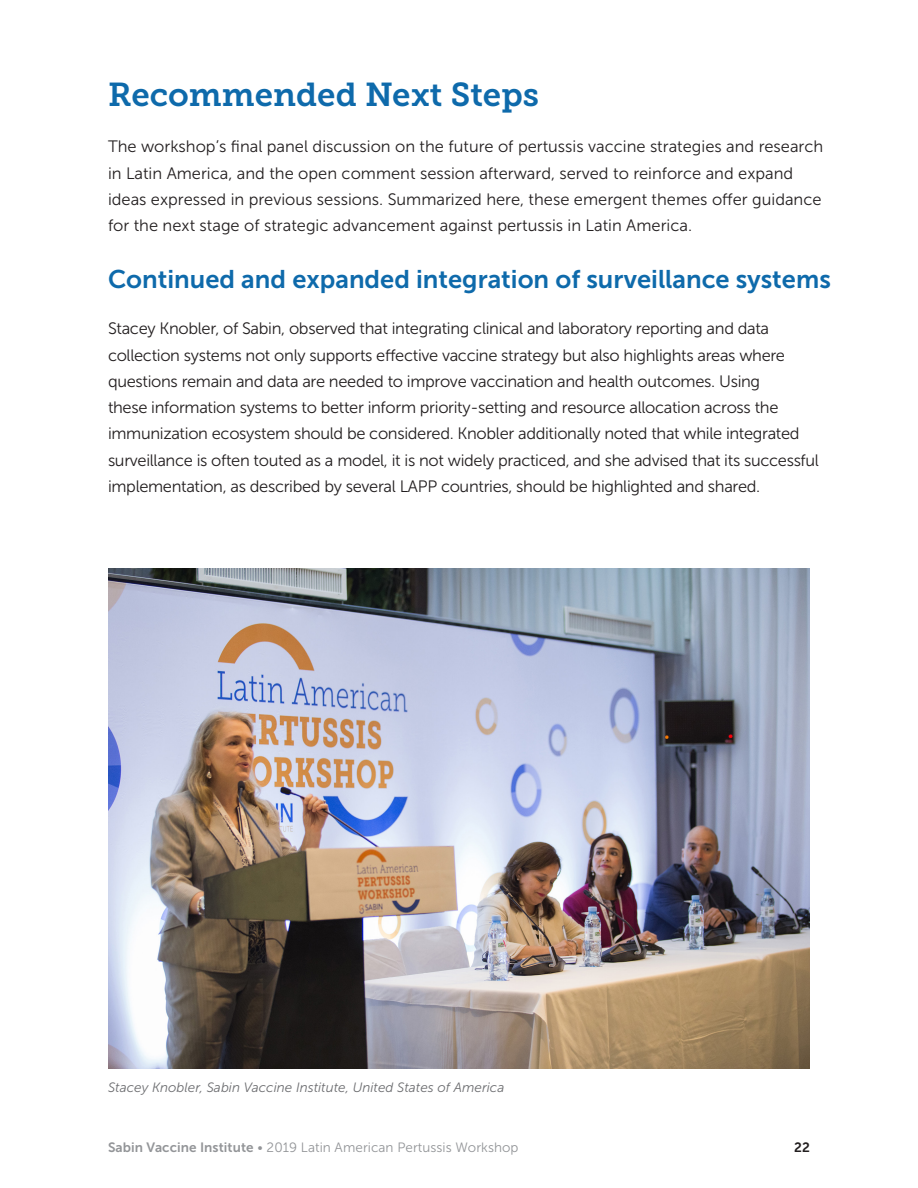
<style>
.page{position:relative;width:918px;height:1188px;background:#fff}
.page>*{position:absolute;margin:0;border:0;box-sizing:border-box;transform-origin:0 0}
.headline{font:33px "Museo Slab 700";color:#0e6aab}
.Subhead{font:25.5px "Museo Sans 700";color:#0e6aab}
.text_-20{font:16.5px/26.2px "Museo Sans 300";letter-spacing:-.02em;color:#231f20}
.text{font:16.5px/26.2px "Museo Sans 300";color:#231f20}
.figure_description_a{font:italic 13.5px "Museo Sans 300";color:#6c6d70}
.t1{font:13.5px "Museo Sans 300";letter-spacing:.005em;color:#939598}
.t2{font:13.5px "Museo Sans 700";color:#231f20}
.s1{font-family:"Museo Sans 700"}
</style>
<div class="page">
<img style="left:108px;top:568px;width:702px;height:500px">
<p class="headline" style="left:108px;top:76px;width:433px">Recommended Next Steps</p>
<p class="text" style="left:108px;top:134px;width:717px">The workshop’s final panel discussion on the future of pertussis vaccine strategies and research in Latin America, and the open comment session afterward, served to reinforce and expand ideas expressed in previous sessions. Summarized here, these emergent themes offer guidance for the next stage of strategic advancement against pertussis in Latin America.</p>
<p class="Subhead" style="left:108px;top:265px;width:724px">Continued and expanded integration of surveillance systems</p>
<p class="text_-20" style="left:108px;top:316px;width:713px">Stacey Knobler, of Sabin, observed that integrating clinical and laboratory reporting and data collection systems not only supports effective vaccine strategy but also highlights areas where questions remain and data are needed to improve vaccination and health outcomes. Using<br>these information systems to better inform priority-setting and resource allocation across the immunization ecosystem should be considered. Knobler additionally noted that while integrated surveillance is often touted as a model, it is not widely practiced, and she advised that its successful implementation, as described by several LAPP countries, should be highlighted and shared.</p>
<p class="figure_description_a" style="left:108px;top:1080px;width:398px">Stacey Knobler, Sabin Vaccine Institute, United States of America</p>
<p class="t1" style="left:108px;top:1140px;width:412px"><span class="s1">Sabin Vaccine Institute</span> • 2019 Latin American Pertussis Workshop</p>
<p class="t2" style="left:794px;top:1140px;width:17px">22</p>
</div>
